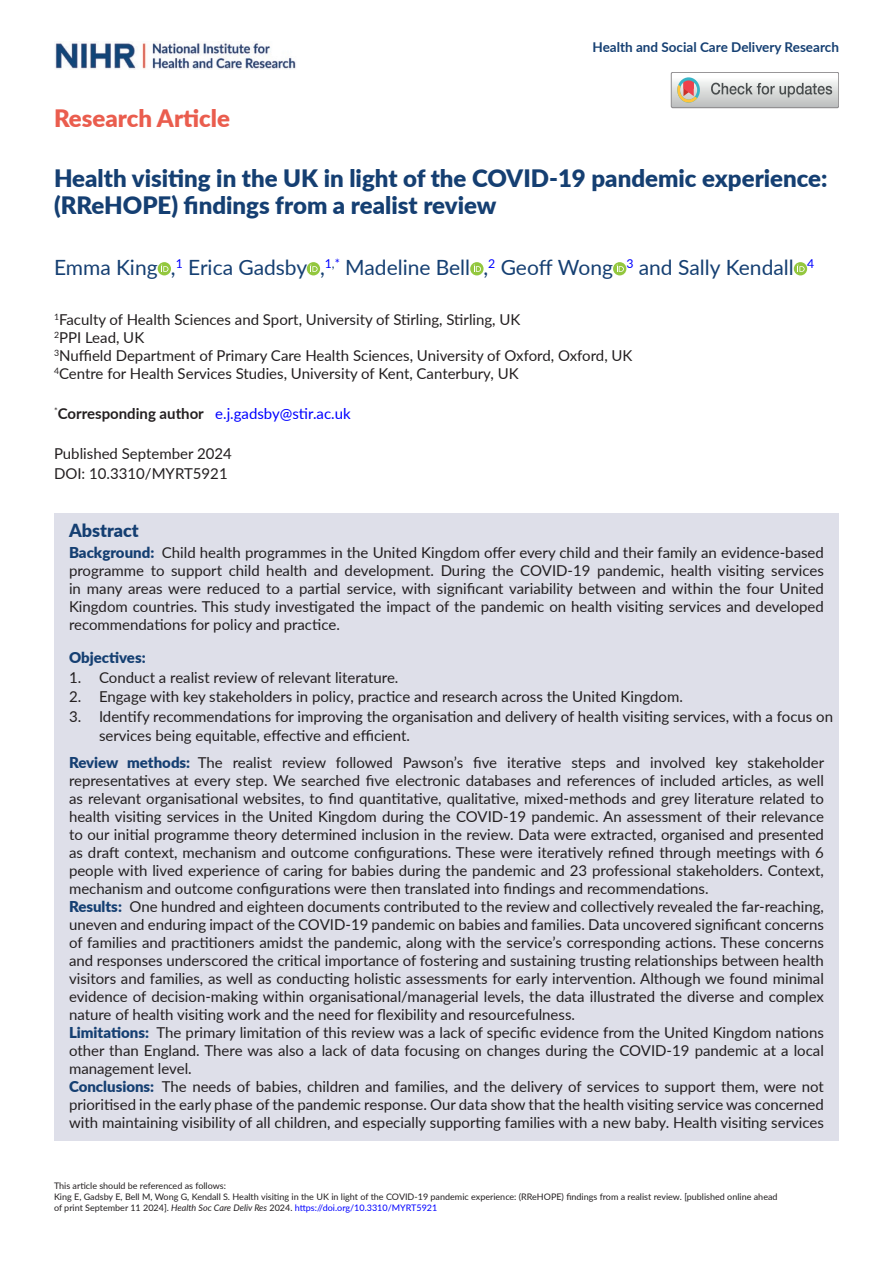
<style>
.page{position:relative;width:893px;height:1263px;background:#fff}
.page>*{position:absolute;margin:0;border:0;box-sizing:border-box;transform-origin:0 0}
.t1{font:900 24px/27px "Lato";color:#153f72}
.t2{font:900 24px "Lato";color:#ea5d4e}
.t3{font:21px "Lato";color:#153f72}
.t4{font:900 18px "Lato";color:#153f72}
.t5{font:15px/18px "Lato";color:#231f20}
.t6{font:15px "Lato";color:#00f}
.t7{font:900 15px "Lato";color:#153f72}
.t8{font:700 13.5px "Lato";color:#153f72}
.t9{font:9px/10.5px "Lato";color:#231f20}
.s1{font-weight:700;color:#231f20}
.s2{font-weight:900;color:#153f72}
.s3{font-style:italic}
.s4{color:#00f}
</style>
<div class="page">
<img style="left:55px;top:41px;width:241px;height:28px">
<svg style="left:671px;top:72px;width:168px;height:36px"></svg>
<svg style="left:158px;top:262px;width:13px;height:13px"></svg>
<svg style="left:161px;top:265px;width:7px;height:7px"></svg>
<div style="left:307px;top:262px;width:13px;height:13px;background:#93c73e;border-radius:50%"></div>
<svg style="left:310px;top:265px;width:8px;height:7px"></svg>
<div style="left:470px;top:262px;width:13px;height:13px;background:#93c73e;border-radius:50%"></div>
<svg style="left:474px;top:265px;width:7px;height:7px"></svg>
<div style="left:613px;top:262px;width:13px;height:13px;background:#93c73e;border-radius:50%"></div>
<svg style="left:617px;top:265px;width:7px;height:7px"></svg>
<div style="left:794px;top:262px;width:13px;height:13px;background:#93c73e;border-radius:50%"></div>
<svg style="left:797px;top:265px;width:8px;height:7px"></svg>
<div style="left:54px;top:514px;width:785px;height:36px;background:#dedfe9"></div>
<div style="left:54px;top:537px;width:785px;height:105px;background:#dedfe9"></div>
<div style="left:54px;top:642px;width:785px;height:33px;background:#dedfe9"></div>
<div style="left:54px;top:661px;width:785px;height:33px;background:#dedfe9"></div>
<div style="left:54px;top:681px;width:785px;height:33px;background:#dedfe9"></div>
<div style="left:54px;top:700px;width:785px;height:53px;background:#dedfe9"></div>
<div style="left:54px;top:747px;width:785px;height:159px;background:#dedfe9"></div>
<div style="left:54px;top:891px;width:785px;height:141px;background:#dedfe9"></div>
<div style="left:54px;top:1017px;width:785px;height:69px;background:#dedfe9"></div>
<div style="left:54px;top:1071px;width:785px;height:69px;background:#dedfe9"></div>
<h1 class="t2" style="left:54px;top:101px;width:178px">Research Article</h1>
<p class="t8" style="left:593px;top:37px;width:248px">Health and Social Care Delivery Research</p>
<h1 class="t1" style="left:54px;top:164px;width:775px">Health visiting in the UK in light of the COVID-19 pandemic experience: (RReHOPE) findings from a realist review</h1>
<h2 class="t3" style="left:54px;top:253px;width:762px">Emma King ,<sup>1</sup> Erica Gadsby ,<sup>1</sup><sup>,</sup><sup>*</sup> Madeline Bell ,<sup>2</sup> Geoff Wong <sup>3</sup> and Sally Kendall <sup>4</sup></h2>
<p class="t5" style="left:54px;top:310px;width:580px"><sup>1</sup>Faculty of Health Sciences and Sport, University of Stirling, Stirling, UK<br><sup>2</sup>PPI Lead, UK<br><sup>3</sup>Nuffield Department of Primary Care Health Sciences, University of Oxford, Oxford, UK <sup>4</sup>Centre for Health Services Studies, University of Kent, Canterbury, UK</p>
<p class="t6" style="left:54px;top:403px;width:298px"><sup>*</sup><span class="s1">Corresponding author</span> e.j.gadsby@stir.ac.uk</p>
<p class="t5" style="left:54px;top:443px;width:179px;line-height:19.5px">Published September 2024<br>DOI: 10.3310/MYRT5921</p>
<p class="t4" style="left:69px;top:517px;width:71px">Abstract</p>
<p class="t5" style="left:69px;top:543px;width:756px;text-align:justify"><span class="s2">Background:</span> Child health programmes in the United Kingdom offer every child and their family an evidence-based programme to support child health and development. During the COVID-19 pandemic, health visiting services in many areas were reduced to a partial service, with significant variability between and within the four United Kingdom countries. This study investigated the impact of the pandemic on health visiting services and developed recommendations for policy and practice.</p>
<p class="t7" style="left:69px;top:646px;width:78px">Objectives:</p>
<p class="t5" style="left:69px;top:667px;width:331px">1. Conduct a realist review of relevant literature.</p>
<p class="t5" style="left:69px;top:687px;width:615px">2. Engage with key stakeholders in policy, practice and research across the United Kingdom.</p>
<p class="t5" style="left:99px;top:706px;width:736px;line-height:19.5px;text-indent:-30px">3. Identify recommendations for improving the organisation and delivery of health visiting services, with a focus on services being equitable, effective and efficient.</p>
<p class="t5" style="left:69px;top:753px;width:757px"><span class="s2">Review methods:</span> The realist review followed Pawson’s five iterative steps and involved key stakeholder representatives at every step. We searched five electronic databases and references of included articles, as well as relevant organisational websites, to find quantitative, qualitative, mixed-methods and grey literature related to health visiting services in the United Kingdom during the COVID-19 pandemic. An assessment of their relevance to our initial programme theory determined inclusion in the review. Data were extracted, organised and presented as draft context, mechanism and outcome configurations. These were iteratively refined through meetings with 6 people with lived experience of caring for babies during the pandemic and 23 professional stakeholders. Context, mechanism and outcome configurations were then translated into findings and recommendations.<br><span class="s2">Results:</span> One hundred and eighteen documents contributed to the review and collectively revealed the far-reaching, uneven and enduring impact of the COVID-19 pandemic on babies and families. Data uncovered significant concerns of families and practitioners amidst the pandemic, along with the service’s corresponding actions. These concerns and responses underscored the critical importance of fostering and sustaining trusting relationships between health visitors and families, as well as conducting holistic assessments for early intervention. Although we found minimal evidence of decision-making within organisational/managerial levels, the data illustrated the diverse and complex nature of health visiting work and the need for flexibility and resourcefulness.<br><span class="s2">Limitations:</span> The primary limitation of this review was a lack of specific evidence from the United Kingdom nations other than England. There was also a lack of data focusing on changes during the COVID-19 pandemic at a local management level.<br><span class="s2">Conclusions:</span> The needs of babies, children and families, and the delivery of services to support them, were not prioritised in the early phase of the pandemic response. Our data show that the health visiting service was concerned with maintaining visibility of all children, and especially supporting families with a new baby. Health visiting services</p>
<p class="t9" style="left:54px;top:1180px;width:173px">This article should be referenced as follows:</p>
<p class="t9" style="left:54px;top:1191px;width:725px">King E, Gadsby E, Bell M, Wong G, Kendall S<span class="s3">.</span> Health visiting in the UK in light of the COVID-19 pandemic experience: (RReHOPE) findings from a realist review. [published online ahead of print September 11 2024]. <span class="s3">Health Soc Care Deliv Res</span> 2024. <span class="s4">https://doi.org/10.3310/MYRT5921</span></p>
</div>
